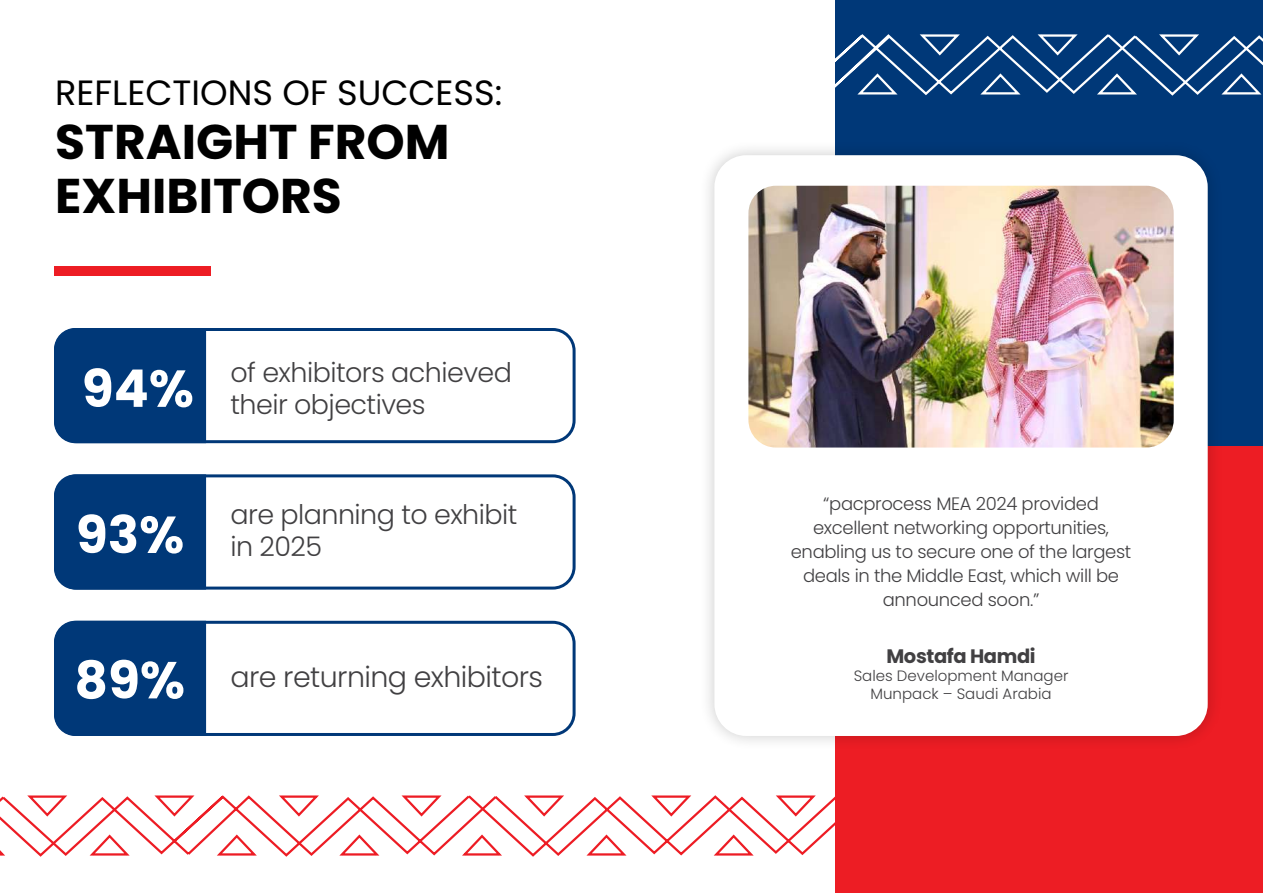
<style>
.page{position:relative;width:1263px;height:893px;background:#fff}
.page>*{position:absolute;margin:0;border:0;box-sizing:border-box;transform-origin:0 0}
.t1{font:700 51.9px "Poppins";color:#fff}
.t2{font:700 48.75px/54px "Poppins";color:#000}
.t3{font:35.1px "Poppins";color:#000}
.t4{font:300 28.5px "Poppins";letter-spacing:-.02em;color:#414042}
.t5{font:300 27px/32.4px "Poppins";letter-spacing:-.02em;color:#414042}
.t6{font:700 19.5px "Poppins";letter-spacing:-.02em;color:#414042}
.t7{font:300 18px/24px "Poppins";letter-spacing:-.02em;color:#414042;text-align:center}
.t8{font:300 15px/18px "Poppins";color:#414042;text-align:center}
.s1{font-weight:700;font-size:51.9px;color:#fff}
</style>
<div class="page">
<svg style="left:0;top:793px;width:836px;height:69px"></svg>
<div style="left:836px;top:0;width:427px;height:446px;background:#003878"></div>
<div style="left:836px;top:446px;width:427px;height:447px;background:#ed1d24"></div>
<svg style="left:835px;top:32px;width:428px;height:69px"></svg>
<div style="left:54px;top:266px;width:156px;height:10px;background:#ed1d24"></div>
<div style="left:699px;top:140px;width:524px;height:611px;background:#000;opacity:.2"></div>
<div style="left:714px;top:155px;width:494px;height:581px;background:#fff;border-radius:32px"></div>
<img style="left:748px;top:186px;width:426px;height:262px">
<div style="left:54px;top:477px;width:152px;height:110px;background:#003878"></div>
<div style="left:54px;top:474px;width:522px;height:116px;border:3px solid #003878;border-radius:21px"></div>
<div style="left:54px;top:328px;width:152px;height:115px;background:#003878"></div>
<div style="left:54px;top:328px;width:522px;height:115px;border:3px solid #003878;border-radius:21px"></div>
<hr style="left:199px;top:376px;width:1px;height:41px;background:#003878">
<div style="left:54px;top:621px;width:152px;height:115px;background:#003878"></div>
<div style="left:54px;top:621px;width:522px;height:115px;border:3px solid #003878;border-radius:21px"></div>
<h3 class="t3" style="left:55px;top:72px;width:448px">REFLECTIONS OF SUCCESS:</h3>
<h2 class="t2" style="left:55px;top:115px;width:396px">STRAIGHT FROM<br>EXHIBITORS</h2>
<h3 class="t5" style="left:82px;top:356px;width:432px;text-indent:149px">of exhibitors achieved<br><sup>94%</sup> their objectives</h3>
<h1 class="t1" style="left:76px;top:505px;width:110px">93%</h1>
<h3 class="t5" style="left:230px;top:498px;width:288px">are planning to exhibit in 2025</h3>
<h3 class="t4" style="left:74px;top:660px;width:470px"><span class="s1">89%</span> are returning exhibitors</h3>
<p class="t7" style="left:791px;top:492px;width:342px">“pacprocess MEA 2024 provided excellent networking opportunities, enabling us to secure one of the largest deals in the Middle East, which will be announced soon.”</p>
<p class="t6" style="left:886px;top:645px;width:151px">Mostafa Hamdi</p>
<p class="t8" style="left:854px;top:667px;width:216px">Sales Development Manager<br>Munpack – Saudi Arabia</p>
</div>
